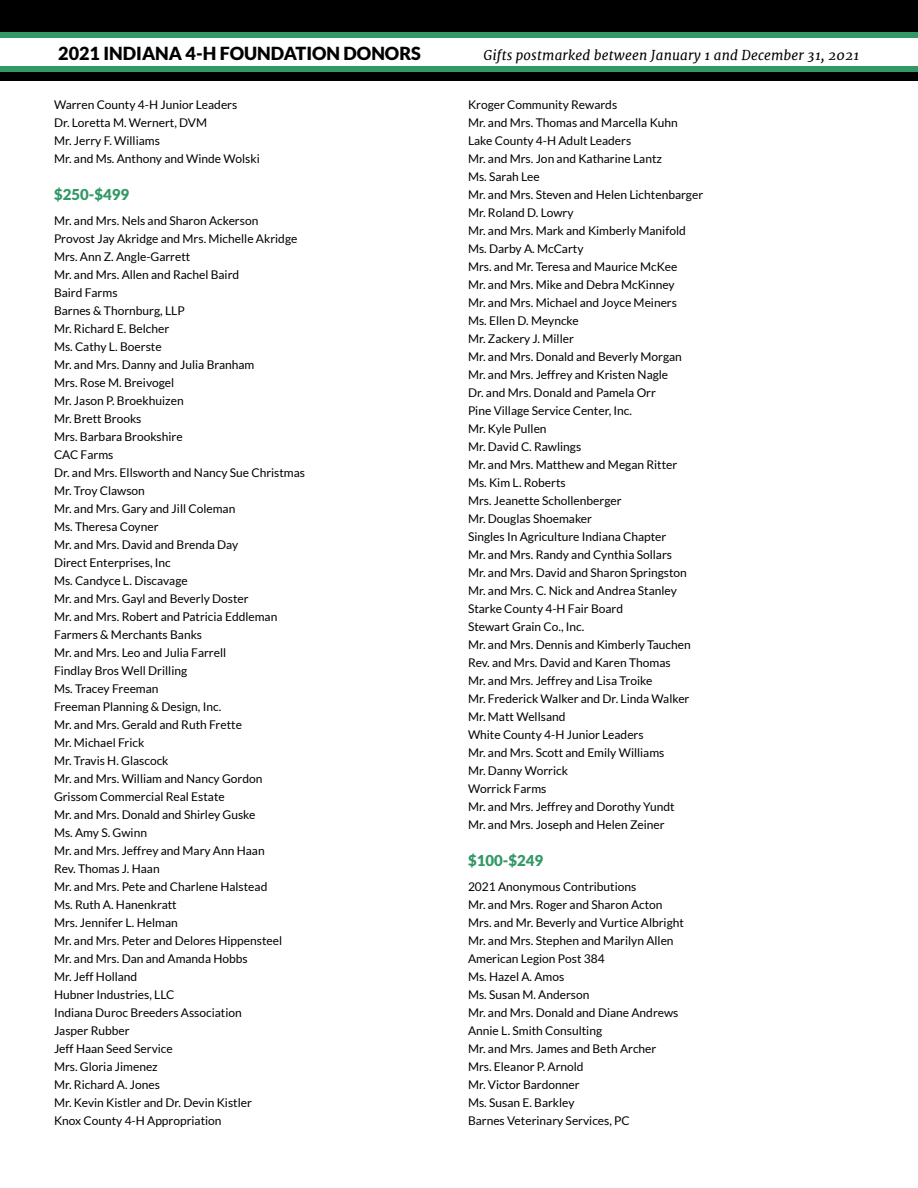
<style>
.page{position:relative;width:918px;height:1188px;background:#fff}
.page>*{position:absolute;margin:0;border:0;box-sizing:border-box;transform-origin:0 0}
.t1{font:900 18px "Lato";color:#000}
.t2{font:900 15px "Lato";color:#319866}
.t3{font:italic 13.5px "Merriweather";letter-spacing:.01em;color:#000}
.t4{font:12px/18px "Lato";color:#000}
</style>
<div class="page">
<div style="left:0;top:0;width:918px;height:81px;background:#000"></div>
<div style="left:0;top:32px;width:918px;height:6px;background:#319866"></div>
<div style="left:0;top:66px;width:918px;height:6px;background:#319866"></div>
<div style="left:0;top:38px;width:918px;height:28px;background:#fff"></div>
<h1 class="t1" style="left:58px;top:43px;width:364px">2021 INDIANA 4-H FOUNDATION DONORS</h1>
<p class="t3" style="left:484px;top:47px;width:378px">Gifts postmarked between January 1 and December 31, 2021</p>
<p class="t4" style="left:54px;top:96px;width:207px">Warren County 4-H Junior Leaders<br>Dr. Loretta M. Wernert, DVM<br>Mr. Jerry F. Williams<br>Mr. and Ms. Anthony and Winde Wolski</p>
<p class="t2" style="left:54px;top:186px;width:77px">$250-$499</p>
<p class="t4" style="left:54px;top:211px;width:253px">Mr. and Mrs. Nels and Sharon Ackerson<br>Provost Jay Akridge and Mrs. Michelle Akridge<br>Mrs. Ann Z. Angle-Garrett<br>Mr. and Mrs. Allen and Rachel Baird<br>Baird Farms<br>Barnes &amp; Thornburg, LLP<br>Mr. Richard E. Belcher<br>Ms. Cathy L. Boerste<br>Mr. and Mrs. Danny and Julia Branham<br>Mrs. Rose M. Breivogel<br>Mr. Jason P. Broekhuizen<br>Mr. Brett Brooks<br>Mrs. Barbara Brookshire<br>CAC Farms<br>Dr. and Mrs. Ellsworth and Nancy Sue Christmas<br>Mr. Troy Clawson<br>Mr. and Mrs. Gary and Jill Coleman<br>Ms. Theresa Coyner<br>Mr. and Mrs. David and Brenda Day<br>Direct Enterprises, Inc<br>Ms. Candyce L. Discavage<br>Mr. and Mrs. Gayl and Beverly Doster<br>Mr. and Mrs. Robert and Patricia Eddleman<br>Farmers &amp; Merchants Banks<br>Mr. and Mrs. Leo and Julia Farrell<br>Findlay Bros Well Drilling<br>Ms. Tracey Freeman<br>Freeman Planning &amp; Design, Inc.<br>Mr. and Mrs. Gerald and Ruth Frette<br>Mr. Michael Frick<br>Mr. Travis H. Glascock<br>Mr. and Mrs. William and Nancy Gordon<br>Grissom Commercial Real Estate<br>Mr. and Mrs. Donald and Shirley Guske<br>Ms. Amy S. Gwinn<br>Mr. and Mrs. Jeffrey and Mary Ann Haan<br>Rev. Thomas J. Haan<br>Mr. and Mrs. Pete and Charlene Halstead<br>Ms. Ruth A. Hanenkratt<br>Mrs. Jennifer L. Helman<br>Mr. and Mrs. Peter and Delores Hippensteel<br>Mr. and Mrs. Dan and Amanda Hobbs<br>Mr. Jeff Holland<br>Hubner Industries, LLC<br>Indiana Duroc Breeders Association<br>Jasper Rubber<br>Jeff Haan Seed Service<br>Mrs. Gloria Jimenez<br>Mr. Richard A. Jones<br>Mr. Kevin Kistler and Dr. Devin Kistler<br>Knox County 4-H Appropriation</p>
<p class="t4" style="left:468px;top:96px;width:237px">Kroger Community Rewards<br>Mr. and Mrs. Thomas and Marcella Kuhn<br>Lake County 4-H Adult Leaders<br>Mr. and Mrs. Jon and Katharine Lantz<br>Ms. Sarah Lee<br>Mr. and Mrs. Steven and Helen Lichtenbarger<br>Mr. Roland D. Lowry<br>Mr. and Mrs. Mark and Kimberly Manifold<br>Ms. Darby A. McCarty<br>Mrs. and Mr. Teresa and Maurice McKee<br>Mr. and Mrs. Mike and Debra McKinney<br>Mr. and Mrs. Michael and Joyce Meiners<br>Ms. Ellen D. Meyncke<br>Mr. Zackery J. Miller<br>Mr. and Mrs. Donald and Beverly Morgan<br>Mr. and Mrs. Jeffrey and Kristen Nagle<br>Dr. and Mrs. Donald and Pamela Orr<br>Pine Village Service Center, Inc.<br>Mr. Kyle Pullen<br>Mr. David C. Rawlings<br>Mr. and Mrs. Matthew and Megan Ritter<br>Ms. Kim L. Roberts<br>Mrs. Jeanette Schollenberger<br>Mr. Douglas Shoemaker<br>Singles In Agriculture Indiana Chapter<br>Mr. and Mrs. Randy and Cynthia Sollars<br>Mr. and Mrs. David and Sharon Springston<br>Mr. and Mrs. C. Nick and Andrea Stanley<br>Starke County 4-H Fair Board<br>Stewart Grain Co., Inc.<br>Mr. and Mrs. Dennis and Kimberly Tauchen<br>Rev. and Mrs. David and Karen Thomas<br>Mr. and Mrs. Jeffrey and Lisa Troike<br>Mr. Frederick Walker and Dr. Linda Walker<br>Mr. Matt Wellsand<br>White County 4-H Junior Leaders<br>Mr. and Mrs. Scott and Emily Williams<br>Mr. Danny Worrick<br>Worrick Farms<br>Mr. and Mrs. Jeffrey and Dorothy Yundt<br>Mr. and Mrs. Joseph and Helen Zeiner</p>
<p class="t2" style="left:468px;top:852px;width:77px">$100-$249</p>
<p class="t4" style="left:468px;top:877px;width:218px">2021 Anonymous Contributions<br>Mr. and Mrs. Roger and Sharon Acton<br>Mrs. and Mr. Beverly and Vurtice Albright<br>Mr. and Mrs. Stephen and Marilyn Allen<br>American Legion Post 384<br>Ms. Hazel A. Amos<br>Ms. Susan M. Anderson<br>Mr. and Mrs. Donald and Diane Andrews<br>Annie L. Smith Consulting<br>Mr. and Mrs. James and Beth Archer<br>Mrs. Eleanor P. Arnold<br>Mr. Victor Bardonner<br>Ms. Susan E. Barkley<br>Barnes Veterinary Services, PC</p>
</div>
